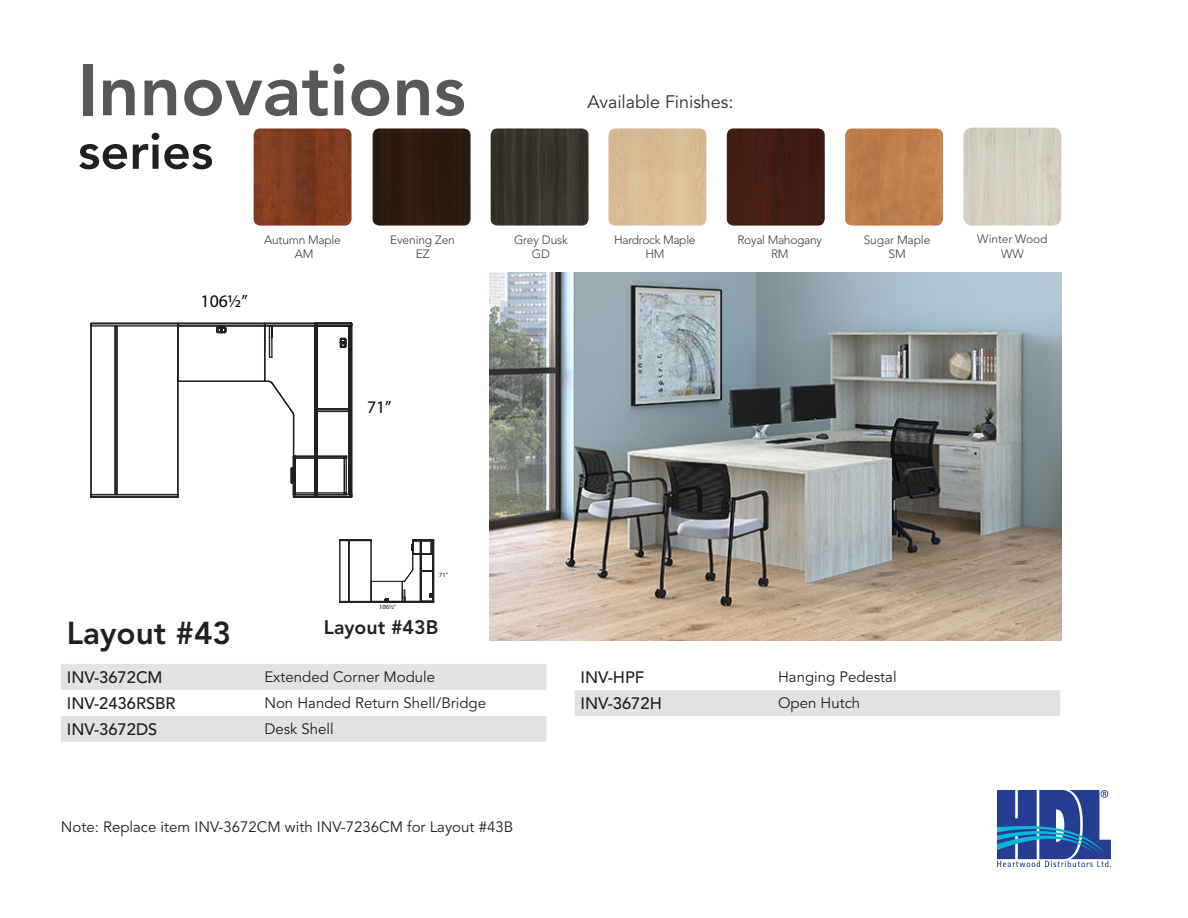
<style>
.page{position:relative;width:1188px;height:918px;background:#fff}
.page>*{position:absolute;margin:0;border:0;box-sizing:border-box;transform-origin:0 0}
.t1{font:800 72.3px "Avenir LT Std";color:#57585a}
.t2{font:800 50.4px "Avenir LT Std";color:#231f20}
.t3{font:800 31.5px "Avenir LT Std";color:#231f20}
.t4{font:800 19.5px "Avenir LT Std";color:#231f20}
.t5{font:18px "Avenir LT Std";letter-spacing:-.005em;color:#312f30}
.t6{font:17.7px "Myriad Pro";color:#050504}
.Layouts-WRK{font:500 16.5px "Avenir LT Std";color:#231f20}
.Layouts-WRK-2{font:15px "Avenir LT Std";color:#231f20}
.t7{font:300 12px/14.4px "Avenir LT Std";letter-spacing:-.02em;color:#3e3e3f;text-align:center}
.t8{font:6.45px "Myriad Pro";color:#050504}
</style>
<div class="page">
<img style="left:998px;top:790px;width:112px;height:77px">
<img style="left:845px;top:128px;width:98px;height:98px">
<img style="left:491px;top:128px;width:98px;height:98px">
<img style="left:608px;top:128px;width:98px;height:98px">
<img style="left:727px;top:128px;width:98px;height:98px">
<img style="left:254px;top:128px;width:98px;height:98px">
<div style="left:373px;top:128px;width:98px;height:98px;background:#2c1c12"></div>
<img style="left:963px;top:128px;width:98px;height:98px">
<img style="left:489px;top:272px;width:572px;height:368px">
<div style="left:177px;top:323px;width:88px;height:59px;border:1px solid #231f20"></div>
<div style="left:177px;top:323px;width:88px;height:4px;border:1px solid #231f20"></div>
<hr style="left:178px;top:323px;width:87px;height:1px;background:#231f20">
<div style="left:90px;top:323px;width:89px;height:175px;border:1px solid #231f20"></div>
<div style="left:90px;top:323px;width:88px;height:4px;border:1px solid #231f20"></div>
<hr style="left:91px;top:325px;width:87px;height:2px;background:#231f20">
<div style="left:90px;top:494px;width:88px;height:4px;border:1px solid #231f20"></div>
<hr style="left:91px;top:496px;width:87px;height:2px;background:#231f20">
<hr style="left:116px;top:326px;width:2px;height:169px;background:#231f20">
<hr style="left:115px;top:326px;width:1px;height:169px;background:#231f20">
<svg style="left:216px;top:326px;width:11px;height:8px"></svg>
<svg style="left:263px;top:322px;width:90px;height:176px"></svg>
<svg style="left:61px;top:664px;width:485px;height:78px"></svg>
<div style="left:575px;top:690px;width:485px;height:26px;background:#e1e2e4"></div>
<div style="left:371px;top:581px;width:32px;height:21px;border:1px solid #231f20"></div>
<div style="left:371px;top:601px;width:32px;height:1px;border:1px solid #231f20"></div>
<hr style="left:371px;top:602px;width:31px;height:1px;background:#231f20">
<hr style="left:340px;top:601px;width:31px;height:1px;background:#231f20">
<div style="left:340px;top:540px;width:31px;height:1px;border:1px solid #231f20"></div>
<hr style="left:340px;top:539px;width:31px;height:1px;background:#231f20">
<hr style="left:349px;top:541px;width:1px;height:60px;background:#231f20">
<hr style="left:348px;top:541px;width:1px;height:60px;background:#231f20">
<svg style="left:385px;top:598px;width:4px;height:4px"></svg>
<svg style="left:402px;top:539px;width:32px;height:64px"></svg>
<h1 class="t1" style="left:78px;top:47px;width:389px">Innovations</h1>
<h2 class="t2" style="left:78px;top:121px;width:137px">series</h2>
<p class="t5" style="left:588px;top:91px;width:147px">Available Finishes:</p>
<p class="t6" style="left:201px;top:290px;width:49px">106½”</p>
<p class="t7" style="left:514px;top:232px;width:55px">Grey Dusk<br>GD</p>
<p class="t7" style="left:614px;top:232px;width:83px">Hardrock Maple<br>HM</p>
<p class="t7" style="left:737px;top:232px;width:86px">Royal Mahogany<br>RM</p>
<p class="t7" style="left:977px;top:232px;width:72px">Winter Wood<br>WW</p>
<p class="t7" style="left:264px;top:232px;width:78px">Autumn Maple<br>AM</p>
<p class="t7" style="left:390px;top:232px;width:66px">Evening Zen<br>EZ</p>
<p class="t7" style="left:864px;top:232px;width:68px">Sugar Maple<br>SM</p>
<p class="t6" style="left:367px;top:396px;width:26px">71”</p>
<p class="t8" style="left:379px;top:603px;width:18px">106½”</p>
<p class="t8" style="left:439px;top:570px;width:10px">71”</p>
<p class="t4" style="left:324px;top:615px;width:116px">Layout #43B</p>
<p class="t3" style="left:67px;top:614px;width:166px">Layout #43</p>
<p class="Layouts-WRK" style="left:67px;top:668px;width:97px">INV-3672CM</p>
<p class="Layouts-WRK-2" style="left:264px;top:668px;width:172px">Extended Corner Module</p>
<p class="Layouts-WRK" style="left:67px;top:694px;width:110px">INV-2436RSBR</p>
<p class="Layouts-WRK-2" style="left:264px;top:694px;width:223px">Non Handed Return Shell/Bridge</p>
<p class="Layouts-WRK" style="left:67px;top:720px;width:92px">INV-3672DS</p>
<p class="Layouts-WRK-2" style="left:264px;top:720px;width:71px">Desk Shell</p>
<p class="Layouts-WRK-2" style="left:61px;top:818px;width:454px">Note: Replace item INV-3672CM with INV-7236CM for Layout #43B</p>
<p class="Layouts-WRK" style="left:581px;top:668px;width:65px">INV-HPF</p>
<p class="Layouts-WRK-2" style="left:778px;top:669px;width:120px">Hanging Pedestal</p>
<p class="Layouts-WRK" style="left:581px;top:694px;width:83px">INV-3672H</p>
<p class="Layouts-WRK-2" style="left:778px;top:694px;width:84px">Open Hutch</p>
</div>
